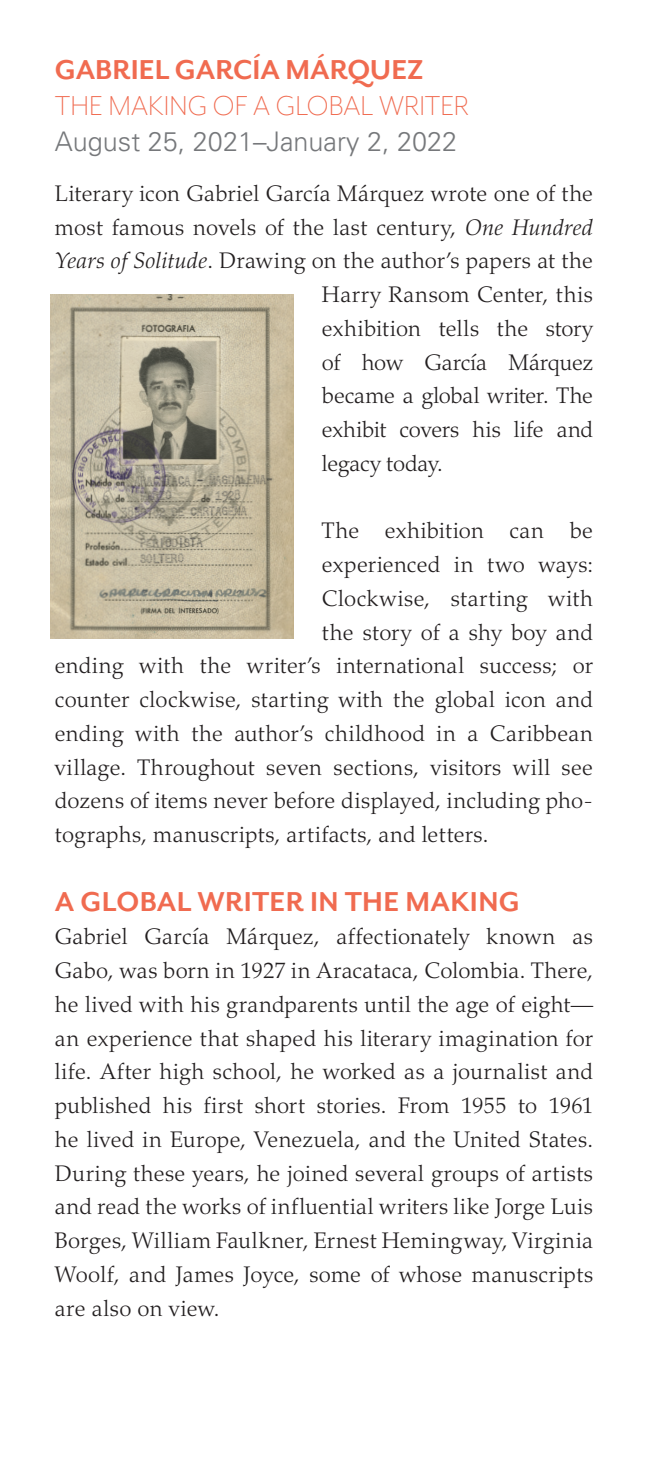
<style>
.page{position:relative;width:648px;height:1458px;background:#fff}
.page>*{position:absolute;margin:0;border:0;box-sizing:border-box;transform-origin:0 0}
.t1{font:700 31.5px "Mr Eaves San OT";letter-spacing:.005em;color:#f06b50}
.t2{font:300 31.5px "Mr Eaves Mod OT";letter-spacing:-.005em;color:#f06b50}
.t3{font:300 27px "Univers";color:#76787b}
.t4{font:300 22.5px/33.8px "Palatino LT Pro";letter-spacing:.015em;color:#231f20;text-align:justify}
.t5{font:300 22.5px "Palatino LT Pro";letter-spacing:-.005em;color:#231f20}
.t6{font:300 22.5px "Palatino LT Pro";letter-spacing:-.01em;color:#231f20}
.t7{font:300 22.5px "Palatino LT Pro";letter-spacing:-.015em;color:#231f20}
.s1{font-style:italic}
</style>
<div class="page">
<img style="left:51px;top:294px;width:243px;height:345px">
<h1 class="t1" style="left:55px;top:53px;width:370px">GABRIEL GARCÍA MÁRQUEZ</h1>
<h1 class="t2" style="left:55px;top:89px;width:416px">THE MAKING OF A GLOBAL WRITER</h1>
<p class="t3" style="left:55px;top:125px;width:404px">August 25, 2021–January 2, 2022</p>
<p class="t4" style="left:55px;top:176px;width:540px">Literary icon Gabriel García Márquez wrote one of the</p>
<p class="t4" style="left:55px;top:210px;width:540px">most famous novels of the last century, <span class="s1">One Hundred</span></p>
<p class="t4" style="left:55px;top:244px;width:540px"><span class="s1">Years of Solitude</span>. Drawing on the author’s papers at the</p>
<p class="t4" style="left:322px;top:278px;width:273px">Harry Ransom Center, this</p>
<p class="t4" style="left:322px;top:311px;width:273px">exhibition tells the story</p>
<p class="t6" style="left:322px;top:348px;width:273px">of how García Márquez</p>
<p class="t5" style="left:322px;top:382px;width:273px">became a global writer. The</p>
<p class="t5" style="left:322px;top:416px;width:273px">exhibit covers his life and</p>
<p class="t7" style="left:322px;top:450px;width:122px">legacy today.</p>
<p class="t4" style="left:322px;top:514px;width:273px">The exhibition can be</p>
<p class="t4" style="left:322px;top:548px;width:273px">experienced in two ways:</p>
<p class="t4" style="left:322px;top:581px;width:273px">Clockwise, starting with</p>
<p class="t4" style="left:322px;top:615px;width:273px">the story of a shy boy and</p>
<p class="t4" style="left:55px;top:649px;width:540px">ending with the writer’s international success; or</p>
<p class="t4" style="left:55px;top:683px;width:540px">counter clockwise, starting with the global icon and</p>
<p class="t4" style="left:55px;top:716px;width:540px">ending with the author’s childhood in a Caribbean</p>
<p class="t4" style="left:55px;top:750px;width:540px">village. Throughout seven sections, visitors will see</p>
<p class="t4" style="left:55px;top:784px;width:540px">dozens of items never before displayed, including pho-</p>
<p class="t4" style="left:55px;top:818px;width:435px">tographs, manuscripts, artifacts, and letters.</p>
<h1 class="t1" style="left:55px;top:884px;width:467px">A GLOBAL WRITER IN THE MAKING</h1>
<p class="t4" style="left:55px;top:920px;width:540px">Gabriel García Márquez, affectionately known as Gabo, was born in 1927 in Aracataca, Colombia. There, he lived with his grandparents until the age of eight— an experience that shaped his literary imagination for life. After high school, he worked as a journalist and published his first short stories. From 1955 to 1961 he lived in Europe, Venezuela, and the United States.<br>During these years, he joined several groups of artists and read the works of influential writers like Jorge Luis Borges, William Faulkner, Ernest Hemingway, Virginia Woolf, and James Joyce, some of whose manuscripts are also on view.</p>
</div>
